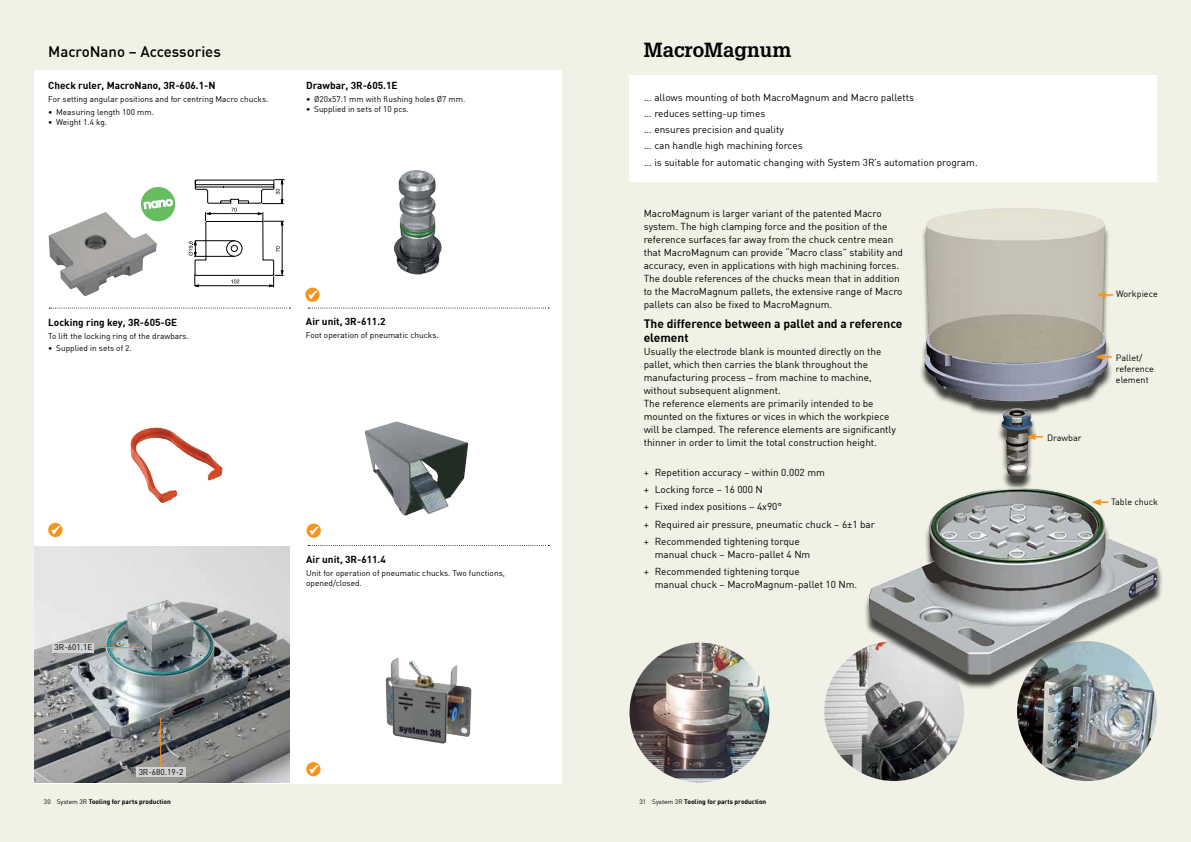
<style>
.page{position:relative;width:1191px;height:842px;background:#fff}
.page>*{position:absolute;margin:0;border:0;box-sizing:border-box;transform-origin:0 0}
.t1{font:700 20px "Glypha LT Pro";color:#000}
.t2{font:500 15px "DIN";color:#000}
.t3{font:700 12px/14px "DIN";color:#000}
.t4{font:10px/13px "DIN";color:#000}
.t5{font:700 10px "DIN";color:#000}
.t6{font:9px/11px "DIN";color:#000}
.t7{font:8.2px/9.9px "DIN";color:#000}
.t8{font:700 6.5px "DIN";color:#000}
.s1{font-weight:400}
</style>
<div class="page">
<div style="left:0;top:0;width:596px;height:842px;background:#f2f1e6"></div>
<div style="left:596px;top:0;width:595px;height:842px;background:#f2f1e6"></div>
<img style="left:824px;top:641px;width:140px;height:140px;border-radius:70px">
<img style="left:1017px;top:641px;width:140px;height:140px;border-radius:70px">
<div style="left:34px;top:70px;width:527px;height:713px;background:#fff"></div>
<div style="left:863px;top:212px;width:300px;height:478px;background:#000;opacity:.75"></div>
<img style="left:869px;top:208px;width:289px;height:467px">
<svg style="left:1096px;top:292px;width:17px;height:6px"></svg>
<svg style="left:1095px;top:354px;width:16px;height:6px"></svg>
<svg style="left:1026px;top:433px;width:17px;height:7px"></svg>
<svg style="left:1091px;top:499px;width:17px;height:6px"></svg>
<div style="left:305px;top:288px;width:14px;height:14px;background:#f7941e;border-radius:50%"></div>
<svg style="left:307px;top:290px;width:11px;height:10px"></svg>
<div style="left:48px;top:523px;width:14px;height:14px;background:#f7941e;border-radius:50%"></div>
<svg style="left:50px;top:525px;width:11px;height:10px"></svg>
<svg style="left:306px;top:762px;width:14px;height:14px"></svg>
<svg style="left:306px;top:523px;width:15px;height:15px"></svg>
<img style="left:49px;top:212px;width:108px;height:84px">
<img style="left:130px;top:427px;width:92px;height:76px">
<img style="left:386px;top:658px;width:85px;height:86px">
<img style="left:365px;top:421px;width:103px;height:95px">
<svg style="left:189px;top:179px;width:95px;height:108px"></svg>
<img style="left:629px;top:643px;width:140px;height:139px;border-radius:70px">
<div style="left:629px;top:76px;width:528px;height:106px;background:#fff"></div>
<div style="left:141px;top:187px;width:34px;height:34px;background:#65bd60;border-radius:50%"></div>
<svg style="left:144px;top:199px;width:29px;height:10px"></svg>
<img style="left:394px;top:170px;width:48px;height:105px">
<img style="left:34px;top:546px;width:255px;height:237px">
<hr style="left:160px;top:719px;width:1px;height:48px;background:#f7901e">
<hr style="left:94px;top:647px;width:45px;height:1px;background:#f7901e">
<div style="left:52px;top:643px;width:42px;height:10px;background:#d1d3d4"></div>
<div style="left:136px;top:767px;width:49px;height:10px;background:#d1d3d4"></div>
<svg style="left:49px;top:308px;width:241px;height:1px"></svg>
<svg style="left:308px;top:308px;width:241px;height:1px"></svg>
<svg style="left:308px;top:545px;width:241px;height:1px"></svg>
<svg style="left:308px;top:764px;width:11px;height:11px"></svg>
<svg style="left:309px;top:526px;width:10px;height:10px"></svg>
<h2 class="t2" style="left:48px;top:42px;width:174px">MacroNano – Accessories</h2>
<p class="t5" style="left:48px;top:79px;width:169px">Check ruler, MacroNano, 3R-606.1-N</p>
<p class="t7" style="left:48px;top:94px;width:222px">For setting angular positions and for centring Macro chucks.</p>
<p class="t7" style="left:48px;top:107px;width:107px">• Measuring length 100 mm.</p>
<p class="t7" style="left:48px;top:117px;width:60px">• Weight 1.4 kg.</p>
<p class="t5" style="left:306px;top:79px;width:93px">Drawbar, 3R-605.1E</p>
<p class="t7" style="left:306px;top:94px;width:161px">• Ø20x57.1 mm with flushing holes Ø7 mm.</p>
<p class="t7" style="left:306px;top:104px;width:104px">• Supplied in sets of 10 pcs.</p>
<p class="t5" style="left:48px;top:316px;width:131px">Locking ring key, 3R-605-GE</p>
<p class="t7" style="left:48px;top:331px;width:142px">To lift the locking ring of the drawbars.</p>
<p class="t7" style="left:48px;top:343px;width:85px">• Supplied in sets of 2.</p>
<p class="t5" style="left:306px;top:315px;width:81px">Air unit, 3R-611.2</p>
<p class="t7" style="left:306px;top:329px;width:134px">Foot operation of pneumatic chucks.</p>
<p class="t7" style="left:55px;top:642px;width:39px">3R-601.1E</p>
<p class="t7" style="left:139px;top:767px;width:46px">3R-680.19-2</p>
<p class="t5" style="left:306px;top:553px;width:81px">Air unit, 3R-611.4</p>
<p class="t7" style="left:306px;top:568px;width:200px">Unit for operation of pneumatic chucks. Two functions, opened/closed.</p>
<h1 class="t1" style="left:644px;top:37px;width:149px">MacroMagnum</h1>
<p class="t4" style="left:644px;top:89px;width:335px;line-height:16.2px">… allows mounting of both MacroMagnum and Macro palletts<br>… reduces setting-up times<br>… ensures precision and quality<br>… can handle high machining forces<br>… is suitable for automatic changing with System 3R’s automation program.</p>
<p class="t4" style="left:643px;top:207px;width:261px">MacroMagnum is larger variant of the patented Macro system. The high clamping force and the position of the reference surfaces far away from the chuck centre mean that MacroMagnum can provide “Macro class” stability and accuracy, even in applications with high machining forces.<br>The double references of the chucks mean that in addition to the MacroMagnum pallets, the extensive range of Macro pallets can also be fixed to MacroMagnum.</p>
<p class="t3" style="left:643px;top:316px;width:260px">The difference between a pallet and a reference element</p>
<p class="t4" style="left:643px;top:344px;width:254px">Usually the electrode blank is mounted directly on the pallet, which then carries the blank throughout the manufacturing process – from machine to machine, without subsequent alignment.<br>The reference elements are primarily intended to be mounted on the fixtures or vices in which the workpiece will be clamped. The reference elements are significantly thinner in order to limit the total construction height.</p>
<p class="t4" style="left:643px;top:463px;width:233px;line-height:17.2px">+ Repetition accuracy – within 0.002 mm<br>+ Locking force – 16 000 N<br>+ Fixed index positions – 4x90°<br>+ Required air pressure, pneumatic chuck – 6±1 bar + Recommended tightening torque</p>
<p class="t4" style="left:643px;top:545px;width:168px;line-height:17.2px;text-indent:11px">manual chuck – Macro-pallet 4 Nm + Recommended tightening torque</p>
<p class="t4" style="left:654px;top:578px;width:204px">manual chuck – MacroMagnum-pallet 10 Nm.</p>
<p class="t8" style="left:44px;top:797px;width:128px"><span class="s1">30 System 3R</span> Tooling for parts production</p>
<p class="t8" style="left:639px;top:797px;width:128px"><span class="s1">31 System 3R</span> Tooling for parts production</p>
<p class="t6" style="left:1047px;top:432px;width:36px">Drawbar</p>
<p class="t6" style="left:1116px;top:288px;width:43px">Workpiece</p>
<p class="t6" style="left:1116px;top:353px;width:40px">Pallet/ reference element</p>
<p class="t6" style="left:1111px;top:496px;width:49px">Table chuck</p>
</div>
